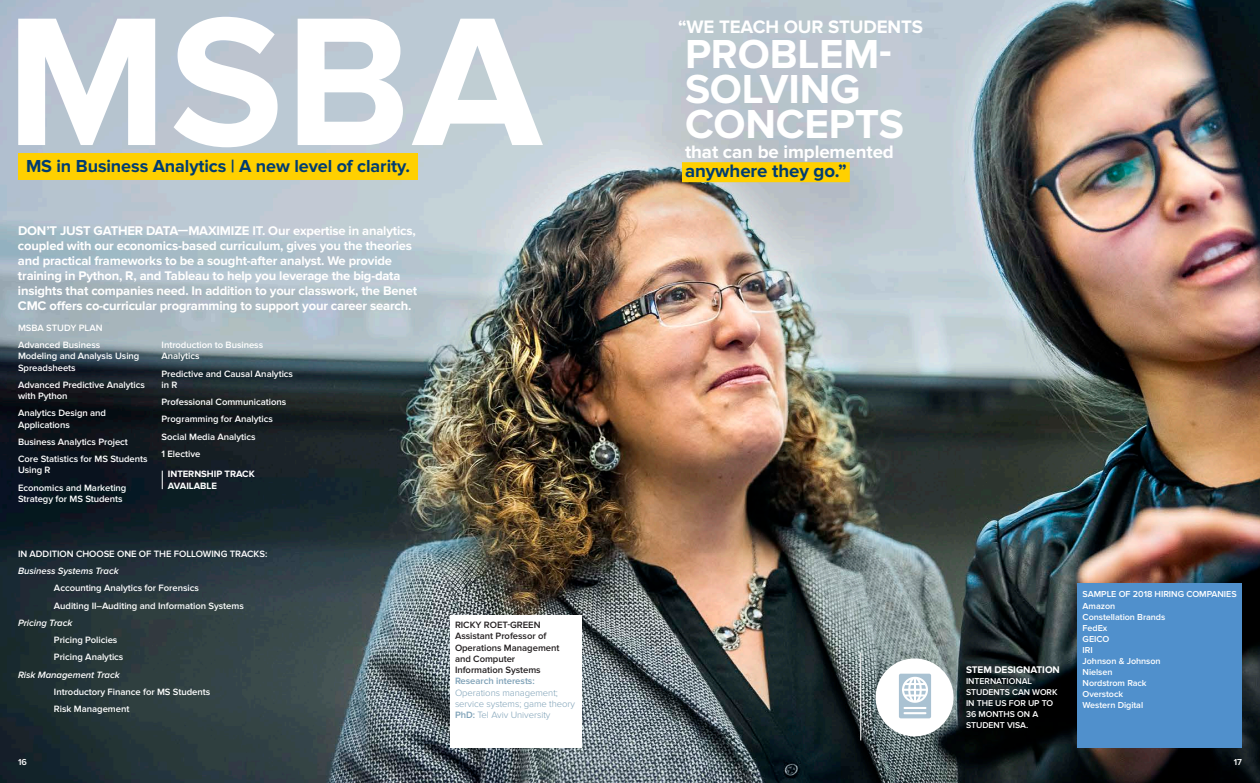
<style>
.page{position:relative;width:1260px;height:783px;background:#fff}
.page>*{position:absolute;margin:0;border:0;box-sizing:border-box;transform-origin:0 0}
.t1{font:700 189.4px "Proxima Nova";color:#fff}
.t2{font:700 42px/35px "Proxima Nova";letter-spacing:-.005em;color:#fff}
.t3{font:700 18.7px "Proxima Nova";letter-spacing:-.005em;color:#fff}
.t4{font:700 18.7px "Proxima Nova";letter-spacing:-.005em;color:#003c71}
.t5{font:700 18px "Proxima Nova";letter-spacing:-.005em;color:#003c71}
.t6{font:700 13.1px "Proxima Nova";letter-spacing:-.015em;color:#fff}
.t7{font:700 13px/15px "Proxima Nova";letter-spacing:-.015em;color:#fff}
.t8{font:700 10px "Proxima Nova";letter-spacing:-.005em;color:#fff}
.t9{font:600 9.5px/17.3px "Proxima Nova";letter-spacing:-.005em;color:#fff}
.t10{font:600 9.5px/11.2px "Proxima Nova";letter-spacing:-.005em;color:#231f20}
.t11{font:300 9.5px/11.2px "Proxima Nova";letter-spacing:-.005em;color:#7ea1b7}
.t12{font:italic 600 9.5px "Proxima Nova";letter-spacing:-.005em;color:#fff}
.t13{font:700 9.5px/11.2px "Proxima Nova";letter-spacing:-.005em;color:#fff}
.t14{font:600 9.5px "Proxima Nova";letter-spacing:-.005em;color:#7ea1b7}
.t15{font:600 9px/11px "Proxima Nova";letter-spacing:-.005em;color:#fff}
.t16{font:600 8.8px/11px "Proxima Nova";letter-spacing:-.005em;color:#fff}
.s1{font-size:13px}
.s2{font-weight:600}
</style>
<div class="page">
<img style="left:0;top:0;width:1260px;height:783px">
<div style="left:18px;top:153px;width:400px;height:27px;background:#ffd000"></div>
<div style="left:450px;top:616px;width:132px;height:132px;background:#fff"></div>
<div style="left:682px;top:162px;width:168px;height:20px;background:#ffd000"></div>
<svg style="left:162px;top:471px;width:1px;height:18px"></svg>
<div style="left:1078px;top:584px;width:164px;height:164px;background:#5090cc"></div>
<hr style="left:861px;top:652px;width:1px;height:88px;background:#fff">
<div style="left:876px;top:658px;width:78px;height:78px;background:#fff;border-radius:50%"></div>
<img style="left:899px;top:673px;width:32px;height:46px">
<h1 class="t1" style="left:6px;top:-27px;width:538px">MSBA</h1>
<h3 class="t5" style="left:26px;top:155px;width:385px">MS in Business Analytics | A new level of clarity.</h3>
<h3 class="t6" style="left:18px;top:223px;width:399px">DON’T JUST GATHER DATA—MAXIMIZE IT. <span class="s1">Our expertise in analytics,</span></h3>
<p class="t7" style="left:18px;top:238px;width:401px">coupled with our economics-based curriculum, gives you the theories and practical frameworks to be a sought-after analyst. We provide training in Python, R, and Tableau to help you leverage the big-data insights that companies need. In addition to your classwork, the Benet CMC offers co-curricular programming to support your career search.</p>
<p class="t9" style="left:18px;top:319px;width:86px">MSBA STUDY PLAN<br>Advanced Business</p>
<p class="t9" style="left:18px;top:351px;width:123px;line-height:11.2px">Modeling and Analysis Using<br>Spreadsheets</p>
<p class="t9" style="left:18px;top:379px;width:129px;line-height:11.2px">Advanced Predictive Analytics with Python</p>
<p class="t9" style="left:18px;top:408px;width:90px;line-height:11.2px">Analytics Design and<br>Applications</p>
<p class="t9" style="left:18px;top:433px;width:131px">Business Analytics Project<br>Core Statistics for MS Students</p>
<p class="t9" style="left:18px;top:462px;width:110px">Using R<br>Economics and Marketing</p>
<p class="t9" style="left:18px;top:490px;width:106px">Strategy for MS Students</p>
<p class="t9" style="left:162px;top:339px;width:103px;line-height:11.2px">Introduction to Business<br>Analytics</p>
<p class="t9" style="left:162px;top:368px;width:133px;line-height:11.2px">Predictive and Causal Analytics in R</p>
<p class="t9" style="left:162px;top:393px;width:126px">Professional Communications<br>Programming for Analytics<br>Social Media Analytics<br>1 Elective</p>
<p class="t13" style="left:168px;top:469px;width:88px">INTERNSHIP TRACK<br>AVAILABLE</p>
<p class="t9" style="left:18px;top:545px;width:251px">IN ADDITION CHOOSE ONE OF THE FOLLOWING TRACKS:</p>
<p class="t12" style="left:18px;top:566px;width:102px">Business Systems Track</p>
<p class="t9" style="left:54px;top:580px;width:191px">Accounting Analytics for Forensics<br>Auditing II–Auditing and Information Systems</p>
<p class="t12" style="left:18px;top:617px;width:56px">Pricing Track</p>
<p class="t9" style="left:54px;top:631px;width:71px">Pricing Policies<br>Pricing Analytics</p>
<p class="t12" style="left:18px;top:669px;width:103px">Risk Management Track</p>
<p class="t9" style="left:54px;top:683px;width:158px">Introductory Finance for MS Students<br>Risk Management</p>
<p class="t10" style="left:455px;top:619px;width:106px">RICKY ROET-GREEN<br>Assistant Professor of<br>Operations Management and Computer<br>Information Systems</p>
<p class="t14" style="left:455px;top:676px;width:81px">Research interests:</p>
<p class="t11" style="left:455px;top:687px;width:122px">Operations management; service systems; game theory<br><span class="s2">PhD:</span> Tel Aviv University</p>
<h3 class="t3" style="left:678px;top:16px;width:247px">“WE TEACH OUR STUDENTS</h3>
<h2 class="t2" style="left:685px;top:37px;width:221px">PROBLEM-<br>SOLVING<br>CONCEPTS</h2>
<h3 class="t3" style="left:685px;top:140px;width:210px">that can be implemented</h3>
<h3 class="t4" style="left:685px;top:160px;width:163px">anywhere they go.”</h3>
<p class="t8" style="left:966px;top:664px;width:95px">STEM DESIGNATION</p>
<p class="t16" style="left:966px;top:675px;width:93px">INTERNATIONAL<br>STUDENTS CAN WORK<br>IN THE US FOR UP TO<br>36 MONTHS ON A<br>STUDENT VISA.</p>
<p class="t15" style="left:1083px;top:588px;width:156px;line-height:12.5px">SAMPLE OF 2018 HIRING COMPANIES<br>Amazon</p>
<p class="t15" style="left:1083px;top:612px;width:84px">Constellation Brands<br>FedEx<br>GEICO<br>IRI<br>Johnson &amp; Johnson<br>Nielsen<br>Nordstrom Rack<br>Overstock<br>Western Digital</p>
<p class="t15" style="left:18px;top:757px;width:10px">16</p>
<p class="t15" style="left:1234px;top:757px;width:10px">17</p>
</div>
